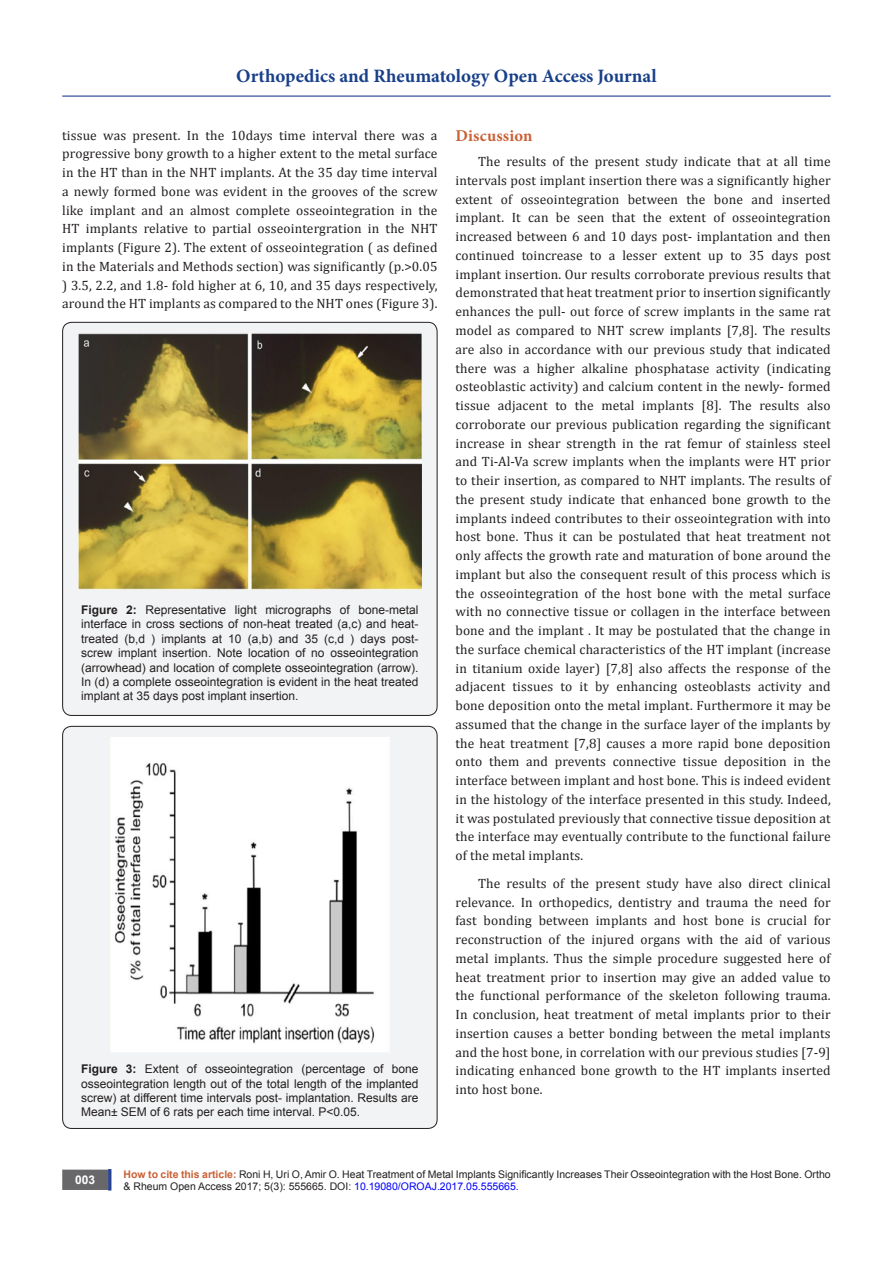
<style>
.page{position:relative;width:893px;height:1263px;background:#fff}
.page>*{position:absolute;margin:0;border:0;box-sizing:border-box;transform-origin:0 0}
.t1{font:700 18.9px "Minion Pro";color:#183f89}
.t2{font:700 16.5px "Minion Pro";letter-spacing:.01em;color:#ca6035}
.t3{font:13.5px/18.8px "Cambria";letter-spacing:.01em;color:#231f20;text-align:justify}
.t4{font:12px/14.4px "Arial";color:#231f20;text-align:justify}
.t5{font:700 12px "Arial";color:#fff}
.t6{font:10.5px/12.6px "Arial";color:#231f20}
.s1{font-weight:700}
.s2{font-weight:700;color:#ca6035}
.s3{color:#00f}
</style>
<div class="page">
<div style="left:63px;top:1170px;width:44px;height:19px;background:#68676a"></div>
<div style="left:62px;top:1169px;width:46px;height:21px;border:2px solid #68676a"></div>
<div style="left:108px;top:1169px;width:3px;height:21px;background:#1c6d90;border:2px solid #253f8e"></div>
<hr style="left:62px;top:96px;width:769px;height:1px;background:#253f8e">
<div style="left:63px;top:322px;width:374px;height:393px;background:#f2f3f4;border-radius:9px"></div>
<div style="left:62px;top:322px;width:375px;height:394px;border:1px solid #231f20;border-radius:9px"></div>
<img style="left:79px;top:333px;width:342px;height:256px">
<div style="left:63px;top:726px;width:374px;height:402px;background:#f2f3f4;border-radius:9px"></div>
<div style="left:62px;top:726px;width:375px;height:403px;border:1px solid #231f20;border-radius:9px"></div>
<img style="left:111px;top:738px;width:278px;height:314px">
<h1 class="t1" style="left:236px;top:63px;width:422px">Orthopedics and Rheumatology Open Access Journal</h1>
<p class="t3" style="left:62px;top:126px;width:377px">tissue was present. In the 10days time interval there was a progressive bony growth to a higher extent to the metal surface in the HT than in the NHT implants. At the 35 day time interval a newly formed bone was evident in the grooves of the screw like implant and an almost complete osseointegration in the HT implants relative to partial osseointergration in the NHT implants (Figure 2). The extent of osseointegration ( as defined in the Materials and Methods section) was significantly (p.&gt;0.05 ) 3.5, 2.2, and 1.8- fold higher at 6, 10, and 35 days respectively, around the HT implants as compared to the NHT ones (Figure 3).</p>
<p class="t4" style="left:81px;top:603px;width:339px"><span class="s1">Figure 2:</span> Representative light micrographs of bone-metal interface in cross sections of non-heat treated (a,c) and heat&shy;treated (b,d ) implants at 10 (a,b) and 35 (c,d ) days post&shy;screw implant insertion. Note location of no osseointegration (arrowhead) and location of complete osseointegration (arrow).<br>In (d) a complete osseointegration is evident in the heat treated implant at 35 days post implant insertion.</p>
<p class="t4" style="left:81px;top:1062px;width:339px"><span class="s1">Figure 3:</span> Extent of osseointegration (percentage of bone osseointegration length out of the total length of the implanted screw) at different time intervals post- implantation. Results are Mean± SEM of 6 rats per each time interval. P&lt;0.05.</p>
<p class="t2" style="left:455px;top:125px;width:78px">Discussion</p>
<p class="t3" style="left:455px;top:152px;width:377px;text-indent:22px">The results of the present study indicate that at all time intervals post implant insertion there was a significantly higher extent of osseointegration between the bone and inserted implant. It can be seen that the extent of osseointegration increased between 6 and 10 days post- implantation and then continued toincrease to a lesser extent up to 35 days post implant insertion. Our results corroborate previous results that demonstrated that heat treatment prior to insertion significantly enhances the pull- out force of screw implants in the same rat model as compared to NHT screw implants [7,8]. The results are also in accordance with our previous study that indicated there was a higher alkaline phosphatase activity (indicating osteoblastic activity) and calcium content in the newly- formed tissue adjacent to the metal implants [8]. The results also corroborate our previous publication regarding the significant increase in shear strength in the rat femur of stainless steel and Ti-Al-Va screw implants when the implants were HT prior to their insertion, as compared to NHT implants. The results of the present study indicate that enhanced bone growth to the implants indeed contributes to their osseointegration with into host bone. Thus it can be postulated that heat treatment not only affects the growth rate and maturation of bone around the implant but also the consequent result of this process which is the osseointegration of the host bone with the metal surface with no connective tissue or collagen in the interface between bone and the implant . It may be postulated that the change in the surface chemical characteristics of the HT implant (increase in titanium oxide layer) [7,8] also affects the response of the adjacent tissues to it by enhancing osteoblasts activity and bone deposition onto the metal implant. Furthermore it may be assumed that the change in the surface layer of the implants by the heat treatment [7,8] causes a more rapid bone deposition onto them and prevents connective tissue deposition in the interface between implant and host bone. This is indeed evident in the histology of the interface presented in this study. Indeed, it was postulated previously that connective tissue deposition at the interface may eventually contribute to the functional failure of the metal implants.</p>
<p class="t3" style="left:455px;top:874px;width:377px;text-indent:22px">The results of the present study have also direct clinical relevance. In orthopedics, dentistry and trauma the need for fast bonding between implants and host bone is crucial for reconstruction of the injured organs with the aid of various metal implants. Thus the simple procedure suggested here of heat treatment prior to insertion may give an added value to the functional performance of the skeleton following trauma.<br>In conclusion, heat treatment of metal implants prior to their insertion causes a better bonding between the metal implants and the host bone, in correlation with our previous studies [7-9] indicating enhanced bone growth to the HT implants inserted into host bone.</p>
<p class="t5" style="left:75px;top:1172px;width:22px">003</p>
<p class="t6" style="left:124px;top:1168px;width:709px"><span class="s2">How to cite this article:</span> Roni H, Uri O, Amir O. Heat Treatment of Metal Implants Significantly Increases Their Osseointegration with the Host Bone. Ortho &amp; Rheum Open Access 2017; 5(3): 555665. DOI: <span class="s3">10.19080/OROAJ.2017.05.555665.</span></p>
</div>
